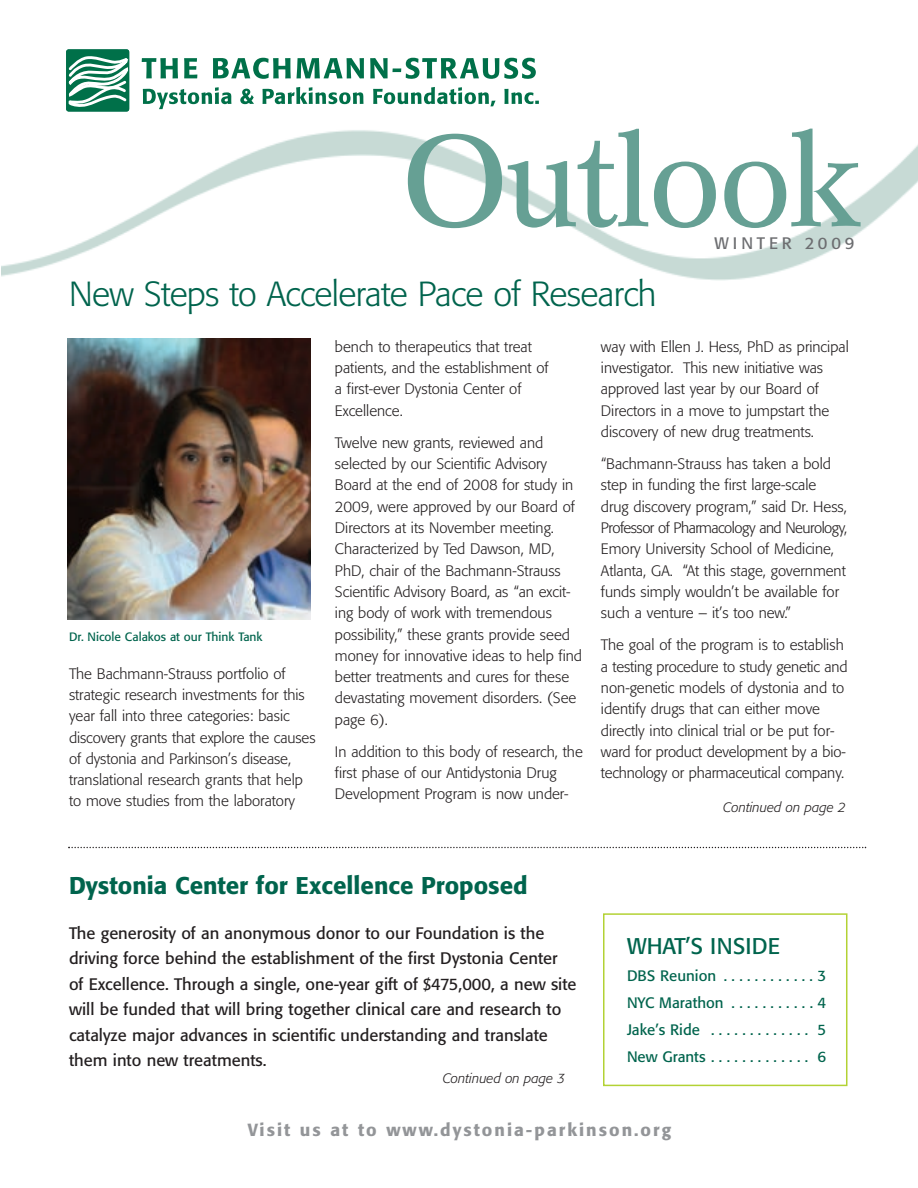
<style>
.page{position:relative;width:918px;height:1188px;background:#fff}
.page>*{position:absolute;margin:0;border:0;box-sizing:border-box;transform-origin:0 0}
.t1{font:126.75px "Concorde BE";letter-spacing:-.03em;color:#66a094}
.t2{font:300 34.5px "Formata";letter-spacing:-.02em;color:#00644d}
.t3{font:500 24px "Formata";color:#00644d}
.t4{font:22.5px "Formata";color:#00644d}
.t5{font:500 17.4px "Formata";letter-spacing:.115em;color:#939598}
.t6{font:16.5px/25.5px "Formata";color:#231f20}
.t7{font:16.5px "Formata";letter-spacing:.235em;color:#6c6d70}
.t8{font:300 15px/21.3px "Formata";color:#231f20}
.t9{font:15px/27px "Formata";color:#00644d;text-align:justify}
.t10{font:italic 300 13.5px "Formata";color:#231f20}
.t11{font:12px "Formata";color:#00644d}
</style>
<div class="page">
<div style="left:603px;top:913px;width:244px;height:173px;border:2px solid #b3d234"></div>
<img style="left:1px;top:109px;width:917px;height:172px">
<div style="left:66px;top:49px;width:63px;height:63px;background:#007049;border-radius:3px"></div>
<svg style="left:66px;top:49px;width:64px;height:60px"></svg>
<svg style="left:142px;top:58px;width:36px;height:20px"></svg>
<svg style="left:184px;top:58px;width:13px;height:20px"></svg>
<svg style="left:213px;top:58px;width:78px;height:21px"></svg>
<svg style="left:297px;top:58px;width:67px;height:20px"></svg>
<svg style="left:370px;top:58px;width:166px;height:21px"></svg>
<svg style="left:143px;top:87px;width:88px;height:22px"></svg>
<svg style="left:240px;top:89px;width:14px;height:15px"></svg>
<svg style="left:263px;top:87px;width:101px;height:17px"></svg>
<svg style="left:373px;top:87px;width:122px;height:19px"></svg>
<svg style="left:504px;top:89px;width:35px;height:15px"></svg>
<img style="left:68px;top:338px;width:242px;height:282px">
<svg style="left:68px;top:847px;width:798px;height:1px"></svg>
<h1 class="t1" style="left:401px;top:129px;width:463px">Outlook</h1>
<h2 class="t2" style="left:69px;top:280px;width:589px">New Steps to Accelerate Pace of Research</h2>
<p class="t7" style="left:714px;top:237px;width:141px">WINTER 2009</p>
<p class="t11" style="left:69px;top:632px;width:195px">Dr. Nicole Calakos at our Think Tank</p>
<p class="t8" style="left:69px;top:664px;width:248px">The Bachmann-Strauss portfolio of strategic research investments for this year fall into three categories: basic discovery grants that explore the causes of dystonia and Parkinson’s disease, translational research grants that help to move studies from the laboratory</p>
<p class="t8" style="left:335px;top:337px;width:215px">bench to therapeutics that treat patients, and the establishment of a first-ever Dystonia Center of<br>Excellence.</p>
<p class="t8" style="left:335px;top:433px;width:249px">Twelve new grants, reviewed and selected by our Scientific Advisory Board at the end of 2008 for study in 2009, were approved by our Board of Directors at its November meeting.<br>Characterized by Ted Dawson, MD, PhD, chair of the Bachmann-Strauss Scientific Advisory Board, as “an excit&shy;ing body of work with tremendous possibility,” these grants provide seed money for innovative ideas to help find better treatments and cures for these devastating movement disorders. (See page 6).</p>
<p class="t8" style="left:335px;top:742px;width:249px">In addition to this body of research, the first phase of our Antidystonia Drug<br>Development Program is now under-</p>
<p class="t8" style="left:601px;top:337px;width:249px">way with Ellen J. Hess, PhD as principal investigator. This new initiative was approved last year by our Board of Directors in a move to jumpstart the discovery of new drug treatments.</p>
<p class="t8" style="left:601px;top:454px;width:248px">“Bachmann-Strauss has taken a bold step in funding the first large-scale drug discovery program,” said Dr. Hess, Professor of Pharmacology and Neurology, Emory University School of Medicine, Atlanta, GA. “At this stage, government funds simply wouldn’t be available for such a venture – it’s too new.”</p>
<p class="t8" style="left:601px;top:636px;width:248px">The goal of the program is to establish a testing procedure to study genetic and non-genetic models of dystonia and to identify drugs that can either move directly into clinical trial or be put for&shy;ward for product development by a bio&shy;technology or pharmaceutical company.</p>
<p class="t10" style="left:723px;top:801px;width:124px">Continued on page 2</p>
<h3 class="t3" style="left:69px;top:875px;width:460px">Dystonia Center for Excellence Proposed</h3>
<p class="t6" style="left:69px;top:922px;width:509px">The generosity of an anonymous donor to our Foundation is the driving force behind the establishment of the first Dystonia Center<br>of Excellence. Through a single, one-year gift of $475,000, a new site will be funded that will bring together clinical care and research to catalyze major advances in scientific understanding and translate them into new treatments.</p>
<p class="t10" style="left:443px;top:1073px;width:124px">Continued on page 3</p>
<h3 class="t4" style="left:627px;top:937px;width:155px">WHAT’S INSIDE</h3>
<p class="t9" style="left:627px;top:963px;width:201px">DBS Reunion . . . . . . . . . . . . 3<br>NYC Marathon . . . . . . . . . . . 4<br>Jake’s Ride . . . . . . . . . . . . . 5<br>New Grants . . . . . . . . . . . . . 6</p>
<p class="t5" style="left:248px;top:1122px;width:425px">Visit us at to www.dystonia-parkinson.org</p>
</div>
